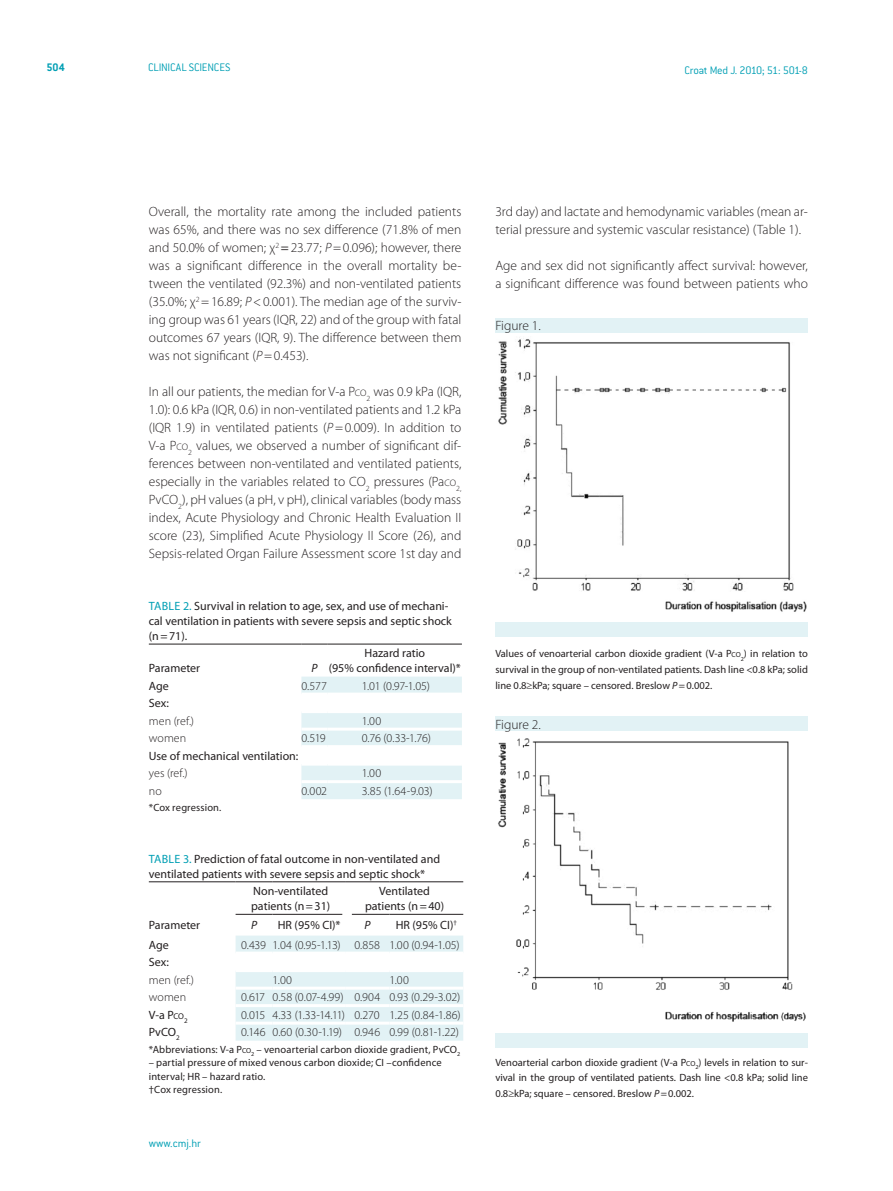
<style>
.page{position:relative;width:893px;height:1191px;background:#fff}
.page>*{position:absolute;margin:0;border:0;box-sizing:border-box;transform-origin:0 0}
.t1{font:300 13.5px/18px "Myriad Pro";color:#231f20;text-align:justify}
.t2{font:12px/15px "Myriad Pro";color:#231f20}
.t3{font:300 12px "Myriad Pro";color:#231f20}
.t4{font:300 12px "ITC Conduit LTCE";letter-spacing:-.015em;color:#009fb4}
.t5{font:300 12px "Myriad Pro";letter-spacing:-.02em;color:#231f20}
.t6{font:700 12px "ITC Conduit LTCE";color:#009fb4}
.t7{font:italic 12px "Myriad Pro";color:#231f20}
.t8{font:10.5px/15.8px "Myriad Pro";color:#231f20;text-align:justify}
.t9{font:300 7.8px "Myriad Pro";color:#231f20}
.t10{font:7.05px "Myriad Pro";color:#231f20}
.s1{font-weight:400}
.s2{font-style:italic}
.s3{font-size:9.45px}
.s4{color:#009fb4}
.s5{font-size:8.4px}
.s6{font-size:7.35px}
</style>
<div class="page">
<svg style="left:301px;top:676px;width:161px;height:123px"></svg>
<hr style="left:149px;top:644px;width:152px;height:1px;background:#231f20">
<svg style="left:301px;top:644px;width:27px;height:1px"></svg>
<hr style="left:328px;top:644px;width:134px;height:1px;background:#231f20">
<hr style="left:301px;top:692px;width:27px;height:3px;background:#fff">
<hr style="left:328px;top:692px;width:134px;height:3px;background:#fff">
<hr style="left:301px;top:710px;width:27px;height:3px;background:#fff">
<hr style="left:328px;top:710px;width:134px;height:3px;background:#fff">
<hr style="left:301px;top:727px;width:27px;height:3px;background:#fff">
<hr style="left:328px;top:727px;width:134px;height:3px;background:#fff">
<hr style="left:301px;top:745px;width:27px;height:3px;background:#fff">
<hr style="left:328px;top:745px;width:134px;height:3px;background:#fff">
<hr style="left:301px;top:762px;width:27px;height:3px;background:#fff">
<hr style="left:328px;top:762px;width:134px;height:3px;background:#fff">
<hr style="left:301px;top:780px;width:27px;height:3px;background:#fff">
<hr style="left:328px;top:780px;width:134px;height:3px;background:#fff">
<svg style="left:236px;top:935px;width:227px;height:105px"></svg>
<hr style="left:149px;top:881px;width:87px;height:1px;background:#231f20">
<hr style="left:236px;top:881px;width:36px;height:1px;background:#231f20">
<hr style="left:272px;top:881px;width:74px;height:1px;background:#231f20">
<hr style="left:346px;top:881px;width:43px;height:1px;background:#231f20">
<hr style="left:389px;top:881px;width:74px;height:1px;background:#231f20">
<hr style="left:236px;top:914px;width:36px;height:1px;background:#231f20">
<hr style="left:272px;top:914px;width:74px;height:1px;background:#231f20">
<hr style="left:346px;top:914px;width:43px;height:1px;background:#231f20">
<hr style="left:389px;top:914px;width:74px;height:1px;background:#231f20">
<hr style="left:236px;top:951px;width:36px;height:3px;background:#fff">
<hr style="left:272px;top:951px;width:74px;height:3px;background:#fff">
<hr style="left:346px;top:951px;width:43px;height:3px;background:#fff">
<hr style="left:389px;top:951px;width:74px;height:3px;background:#fff">
<hr style="left:236px;top:969px;width:36px;height:3px;background:#fff">
<hr style="left:272px;top:969px;width:74px;height:3px;background:#fff">
<hr style="left:346px;top:969px;width:43px;height:3px;background:#fff">
<hr style="left:389px;top:969px;width:74px;height:3px;background:#fff">
<hr style="left:236px;top:986px;width:36px;height:3px;background:#fff">
<hr style="left:272px;top:986px;width:74px;height:3px;background:#fff">
<hr style="left:346px;top:986px;width:43px;height:3px;background:#fff">
<hr style="left:389px;top:986px;width:74px;height:3px;background:#fff">
<hr style="left:236px;top:1004px;width:36px;height:3px;background:#fff">
<hr style="left:272px;top:1004px;width:74px;height:3px;background:#fff">
<hr style="left:346px;top:1004px;width:43px;height:3px;background:#fff">
<hr style="left:389px;top:1004px;width:74px;height:3px;background:#fff">
<hr style="left:236px;top:1021px;width:36px;height:3px;background:#fff">
<hr style="left:272px;top:1021px;width:74px;height:3px;background:#fff">
<hr style="left:346px;top:1021px;width:43px;height:3px;background:#fff">
<hr style="left:389px;top:1021px;width:74px;height:3px;background:#fff">
<div style="left:342px;top:911px;width:10px;height:5px;background:#fff"></div>
<img style="left:498px;top:338px;width:309px;height:274px">
<div style="left:495px;top:318px;width:312px;height:14px;background:#e2f2f5"></div>
<div style="left:496px;top:622px;width:312px;height:14px;background:#e2f2f5"></div>
<img style="left:498px;top:738px;width:308px;height:284px">
<div style="left:495px;top:716px;width:312px;height:15px;background:#e2f2f5"></div>
<div style="left:495px;top:1033px;width:312px;height:14px;background:#e2f2f5"></div>
<p class="t6" style="left:47px;top:60px;width:20px">504</p>
<p class="t4" style="left:148px;top:61px;width:84px">CLINICAL SCIENCES</p>
<p class="t4" style="left:684px;top:63px;width:125px">Croat Med J. 2010; 51: 501-8</p>
<p class="t1" style="left:149px;top:202px;width:314px">Overall, the mortality rate among the included patients was 65%, and there was no sex difference (71.8% of men and 50.0% of women; χ<sup>2</sup> <span class="s1">=</span>23.77; <span class="s2">P</span>=0.096); however, there was a significant difference in the overall mortality be&shy;tween the ventilated (92.3%) and non-ventilated patients (35.0%; χ<sup>2</sup> =16.89; <span class="s2">P</span>&lt;0.001). The median age of the surviv&shy;ing group was 61 years (IQR, 22) and of the group with fatal outcomes 67 years (IQR, 9). The difference between them was not significant (<span class="s2">P</span>=0.453).</p>
<p class="t1" style="left:149px;top:382px;width:314px">In all our patients, the median for V-a P<span class="s3">CO</span><sub>2</sub> was 0.9 kPa (IQR, 1.0): 0.6 kPa (IQR, 0.6) in non-ventilated patients and 1.2 kPa (IQR 1.9) in ventilated patients (<span class="s2">P</span>=0.009). In addition to V-a P<span class="s3">CO</span><sub>2</sub> values, we observed a number of significant dif&shy;ferences between non-ventilated and ventilated patients, especially in the variables related to CO<sub>2</sub> pressures (Pa<span class="s3">CO</span></p>
<p class="t9" style="left:456px;top:483px;width:7px">2,</p>
<p class="t1" style="left:149px;top:490px;width:314px">PvCO<sub>2</sub>), pH values (a pH, v pH), clinical variables (body mass index, Acute Physiology and Chronic Health Evaluation II score (23), Simplified Acute Physiology II Score (26), and Sepsis-related Organ Failure Assessment score 1st day and</p>
<p class="t2" style="left:149px;top:598px;width:305px"><span class="s4">Table 2.</span> Survival in relation to age, sex, and use of mechani&shy;cal ventilation in patients with severe sepsis and septic shock (n=71).</p>
<p class="t2" style="left:149px;top:660px;width:53px">Parameter</p>
<p class="t7" style="left:312px;top:661px;width:8px">P</p>
<p class="t2" style="left:329px;top:645px;width:134px;text-align:center">Hazard ratio<br>(95% confidence interval)*</p>
<p class="t2" style="left:149px;top:678px;width:21px">Age</p>
<p class="t3" style="left:301px;top:678px;width:27px">0.577</p>
<p class="t3" style="left:362px;top:678px;width:70px">1.01 (0.97-1.05)</p>
<p class="t2" style="left:149px;top:695px;width:22px">Sex:</p>
<p class="t3" style="left:149px;top:713px;width:47px">men (ref.)</p>
<p class="t3" style="left:362px;top:713px;width:21px">1.00</p>
<p class="t3" style="left:149px;top:731px;width:39px">women</p>
<p class="t3" style="left:301px;top:731px;width:26px">0.519</p>
<p class="t3" style="left:362px;top:731px;width:71px">0.76 (0.33-1.76)</p>
<p class="t2" style="left:149px;top:748px;width:151px">Use of mechanical ventilation:</p>
<p class="t3" style="left:149px;top:766px;width:40px">yes (ref.)</p>
<p class="t3" style="left:362px;top:766px;width:21px">1.00</p>
<p class="t3" style="left:149px;top:783px;width:14px">no</p>
<p class="t3" style="left:301px;top:783px;width:27px">0.002</p>
<p class="t3" style="left:362px;top:783px;width:72px">3.85 (1.64-9.03)</p>
<p class="t8" style="left:149px;top:799px;width:74px">*Cox regression.</p>
<p class="t2" style="left:149px;top:851px;width:293px"><span class="s4">Table 3.</span> Prediction of fatal outcome in non-ventilated and ventilated patients with severe sepsis and septic shock*</p>
<p class="t2" style="left:251px;top:883px;width:81px">Non-ventilated patients (n=31)</p>
<p class="t2" style="left:365px;top:883px;width:81px;text-align:center">Ventilated patients (n=40)</p>
<p class="t2" style="left:149px;top:917px;width:53px">Parameter</p>
<p class="t7" style="left:251px;top:918px;width:8px">P</p>
<p class="t2" style="left:278px;top:917px;width:64px">HR (95% CI)*</p>
<p class="t7" style="left:365px;top:918px;width:8px">P</p>
<p class="t2" style="left:396px;top:917px;width:63px">HR (95% CI)<sup>†</sup></p>
<p class="t2" style="left:149px;top:937px;width:21px">Age</p>
<p class="t3" style="left:241px;top:937px;width:220px">0.439 1.04 (0.95-1.13) 0.858 1.00 (0.94-1.05)</p>
<p class="t2" style="left:149px;top:954px;width:22px">Sex:</p>
<p class="t3" style="left:149px;top:972px;width:47px">men (ref.)</p>
<p class="t3" style="left:272px;top:972px;width:21px">1.00</p>
<p class="t3" style="left:389px;top:972px;width:21px">1.00</p>
<p class="t3" style="left:149px;top:990px;width:39px">women</p>
<p class="t3" style="left:241px;top:990px;width:221px">0.617 0.58 (0.07-4.99) 0.904 0.93 (0.29-3.02)</p>
<p class="t2" style="left:149px;top:1007px;width:37px">V-a P<span class="s5">CO</span></p>
<p class="t10" style="left:184px;top:1016px;width:5px">2</p>
<p class="t5" style="left:241px;top:1007px;width:221px">0.015 4.33 (1.33-14.11) 0.270 1.25 (0.84-1.86)</p>
<p class="t2" style="left:149px;top:1024px;width:32px">PvCO<sub>2</sub></p>
<p class="t3" style="left:241px;top:1025px;width:220px">0.146 0.60 (0.30-1.19) 0.946 0.99 (0.81-1.22)</p>
<p class="t8" style="left:149px;top:1041px;width:313px">*Abbreviations: V-a P<span class="s6">CO</span><sub>2</sub> – venoarterial carbon dioxide gradient, PvCO<sub>2</sub></p>
<p class="t8" style="left:149px;top:1055px;width:294px;line-height:13.5px;text-align:left">– partial pressure of mixed venous carbon dioxide; CI –confidence interval; H R – hazard ratio.<br>†Cox regression.</p>
<p class="t4" style="left:149px;top:1136px;width:54px">www.cmj.hr</p>
<p class="t1" style="left:495px;top:202px;width:314px">3rd day) and lactate and hemodynamic variables (mean ar&shy;terial pressure and systemic vascular resistance) (Table 1).</p>
<p class="t1" style="left:495px;top:256px;width:314px">Age and sex did not significantly affect survival: however, a significant difference was found between patients who</p>
<p class="t1" style="left:495px;top:316px;width:47px">Figure 1.</p>
<p class="t8" style="left:495px;top:645px;width:314px">Values of venoarterial carbon dioxide gradient (V-a P<span class="s6">CO</span><sub>2</sub>) in relation to survival in the group of non-ventilated patients. Dash line &lt;0.8 kPa; solid line 0.8≥kPa; square – censored. Breslow <span class="s2">P</span>=0.002.</p>
<p class="t1" style="left:495px;top:715px;width:47px">Figure 2.</p>
<p class="t8" style="left:495px;top:1054px;width:314px">Venoarterial carbon dioxide gradient (V-a P<span class="s6">CO</span><sub>2</sub>) levels in relation to sur&shy;vival in the group of ventilated patients. Dash line &lt;0.8 kPa; solid line 0.8≥kPa; square – censored. Breslow <span class="s2">P</span>=0.002.</p>
</div>
